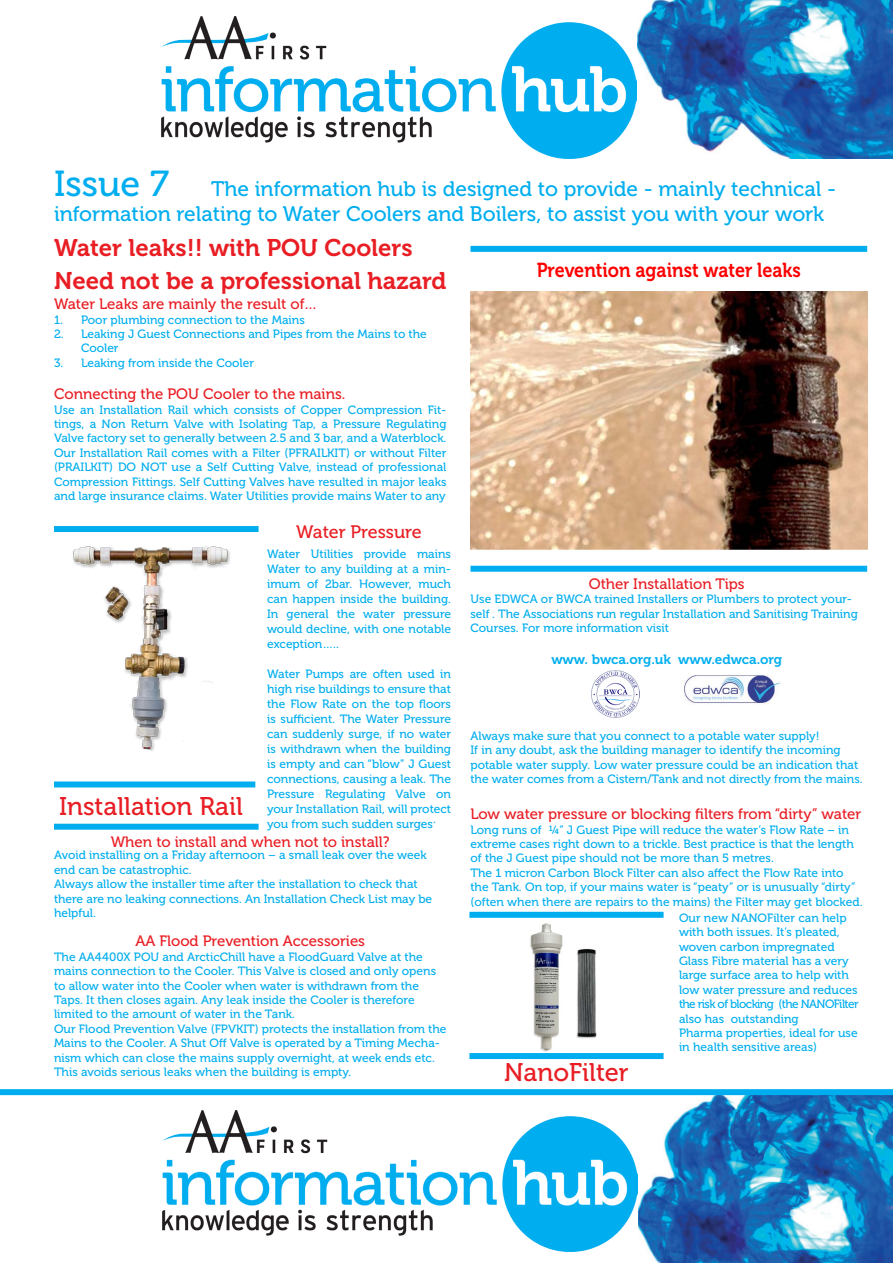
<style>
.page{position:relative;width:893px;height:1263px;background:#fff}
.page>*{position:absolute;margin:0;border:0;box-sizing:border-box;transform-origin:0 0}
.t1{font:25.5px "Museo 500";color:#e81e24}
.t2{font:24px/33px "Museo 700";color:#e81e24}
.t3{font:21px/25.2px "Museo 500";color:#00aeef}
.t4{font:20.1px "Museo 700";color:#f00;scale:.89 1}
.t5{font:18px "Museo 500";color:#e81e24}
.t6{font:15px "Museo 500";color:#e81e24}
.t7{font:13.5px "Museo 700";color:#00aeef}
.t8{font:12px/14.4px "Museo 500";color:#00aeef}
.s1{font-size:36px}
</style>
<div class="page">
<img style="left:636px;top:0;width:257px;height:158px">
<img style="left:161px;top:17px;width:475px;height:141px">
<img style="left:633px;top:1095px;width:260px;height:168px">
<img style="left:162px;top:1110px;width:476px;height:141px">
<div style="left:0;top:1089px;width:893px;height:6px;background:#00aeef"></div>
<div style="left:470px;top:566px;width:397px;height:6px;background:#00aeef"></div>
<div style="left:470px;top:246px;width:397px;height:6px;background:#00aeef"></div>
<img style="left:470px;top:292px;width:397px;height:257px">
<img style="left:684px;top:675px;width:97px;height:29px">
<img style="left:73px;top:546px;width:157px;height:205px">
<div style="left:54px;top:824px;width:205px;height:6px;background:#00aeef"></div>
<div style="left:54px;top:526px;width:205px;height:6px;background:#00aeef"></div>
<div style="left:54px;top:781px;width:201px;height:6px;background:#00aeef"></div>
<img style="left:530px;top:923px;width:67px;height:129px">
<div style="left:469px;top:912px;width:195px;height:6px;background:#00aeef"></div>
<div style="left:469px;top:1053px;width:195px;height:6px;background:#00aeef"></div>
<img style="left:591px;top:670px;width:48px;height:48px">
<h3 class="t3" style="left:54px;top:177px;width:784px"><span class="s1">Issue 7</span> The information hub is designed to provide - mainly technical - information relating to Water Coolers and Boilers, to assist you with your work</h3>
<p class="t2" style="left:54px;top:232px;width:394px">Water leaks!! with POU Coolers<br>Need not be a professional hazard</p>
<p class="t6" style="left:54px;top:296px;width:265px">Water Leaks are mainly the result of…</p>
<p class="t8" style="left:54px;top:312px;width:252px">1. Poor plumbing connection to the Mains</p>
<p class="t8" style="left:81px;top:327px;width:347px;text-indent:-27px">2. Leaking J Guest Connections and Pipes from the Mains to the<br>Cooler</p>
<p class="t8" style="left:54px;top:356px;width:201px">3. Leaking from inside the Cooler</p>
<p class="t6" style="left:54px;top:386px;width:293px">Connecting the POU Cooler to the mains.</p>
<p class="t8" style="left:54px;top:402px;width:394px;text-align:justify">Use an Installation Rail which consists of Copper Compression Fit&shy;tings, a Non Return Valve with Isolating Tap, a Pressure Regulating Valve factory set to generally between 2.5 and 3 bar, and a Waterblock.<br>Our Installation Rail comes with a Filter (PFRAILKIT) or without Filter (PRAILKIT) DO NOT use a Self Cutting Valve, instead of professional Compression Fittings. Self Cutting Valves have resulted in major leaks and large insurance claims. Water Utilities provide mains Water to any</p>
<p class="t1" style="left:59px;top:793px;width:185px">Installation Rail</p>
<p class="t5" style="left:296px;top:522px;width:127px">Water Pressure</p>
<p class="t8" style="left:267px;top:546px;width:185px;line-height:15px;text-align:justify">Water Utilities provide mains Water to any building at a min&shy;imum of 2bar. However, much can happen inside the building.<br>In general the water pressure would decline, with one notable exception…..</p>
<p class="t8" style="left:267px;top:666px;width:185px;line-height:15px;text-align:justify">Water Pumps are often used in high rise buildings to ensure that the Flow Rate on the top floors is sufficient. The Water Pressure can suddenly surge, if no water is withdrawn when the building is empty and can “blow” J Guest connections, causing a leak. The Pressure Regulating Valve on your Installation Rail, will protect you from such sudden surges.</p>
<p class="t6" style="left:111px;top:833px;width:280px">When to install and when not to install?</p>
<p class="t8" style="left:54px;top:848px;width:374px">Avoid installing on a Friday afternoon – a small leak over the week end can be catastrophic.</p>
<p class="t8" style="left:54px;top:877px;width:380px">Always allow the installer time after the installation to check that there are no leaking connections. An Installation Check List may be helpful.</p>
<p class="t6" style="left:135px;top:933px;width:231px">AA Flood Prevention Accessories</p>
<p class="t8" style="left:54px;top:950px;width:384px">The AA4400X POU and ArcticChill have a FloodGuard Valve at the mains connection to the Cooler. This Valve is closed and only opens to allow water into the Cooler when water is withdrawn from the Taps. It then closes again. Any leak inside the Cooler is therefore limited to the amount of water in the Tank.</p>
<p class="t8" style="left:54px;top:1022px;width:394px">Our Flood Prevention Valve (FPVKIT) protects the installation from the Mains to the Cooler. A Shut Off Valve is operated by a Timing Mecha&shy;nism which can close the mains supply overnight, at week ends etc.<br>This avoids serious leaks when the building is empty.</p>
<p class="t4" style="left:537px;top:259px;width:298px">Prevention against water leaks</p>
<p class="t6" style="left:589px;top:575px;width:157px">Other Installation Tips</p>
<p class="t8" style="left:470px;top:592px;width:389px">Use EDWCA or BWCA trained Installers or Plumbers to protect your&shy;self . The Associations run regular Installation and Sanitising Training<br>Courses. For more information visit</p>
<p class="t7" style="left:551px;top:652px;width:232px">www. bwca.org.uk www.edwca.org</p>
<p class="t8" style="left:470px;top:729px;width:351px">Always make sure that you connect to a potable water supply!</p>
<p class="t8" style="left:470px;top:743px;width:394px">If in any doubt, ask the building manager to identify the incoming potable water supply. Low water pressure could be an indication that the water comes from a Cistern/Tank and not directly from the mains.</p>
<p class="t6" style="left:470px;top:806px;width:392px">Low water pressure or blocking filters from “dirty” water</p>
<p class="t8" style="left:470px;top:822px;width:385px">Long runs of ¼” J Guest Pipe will reduce the water’s Flow Rate – in extreme cases right down to a trickle. Best practice is that the length of the J Guest pipe should not be more than 5 metres.</p>
<p class="t8" style="left:470px;top:866px;width:394px">The 1 micron Carbon Block Filter can also affect the Flow Rate into the Tank. On top, if your mains water is “peaty” or is unusually “dirty” (often when there are repairs to the mains) the Filter may get blocked.</p>
<p class="t1" style="left:504px;top:1058px;width:126px">NanoFilter</p>
<p class="t8" style="left:679px;top:911px;width:181px">Our new NANOFilter can help with both issues. It’s pleated, woven carbon impregnated<br>Glass Fibre material has a very large surface area to help with low water pressure and reduces the risk of blocking (the NANOFilter also has outstanding</p>
<p class="t8" style="left:679px;top:1026px;width:180px">Pharma properties, ideal for use in health sensitive areas)</p>
</div>
